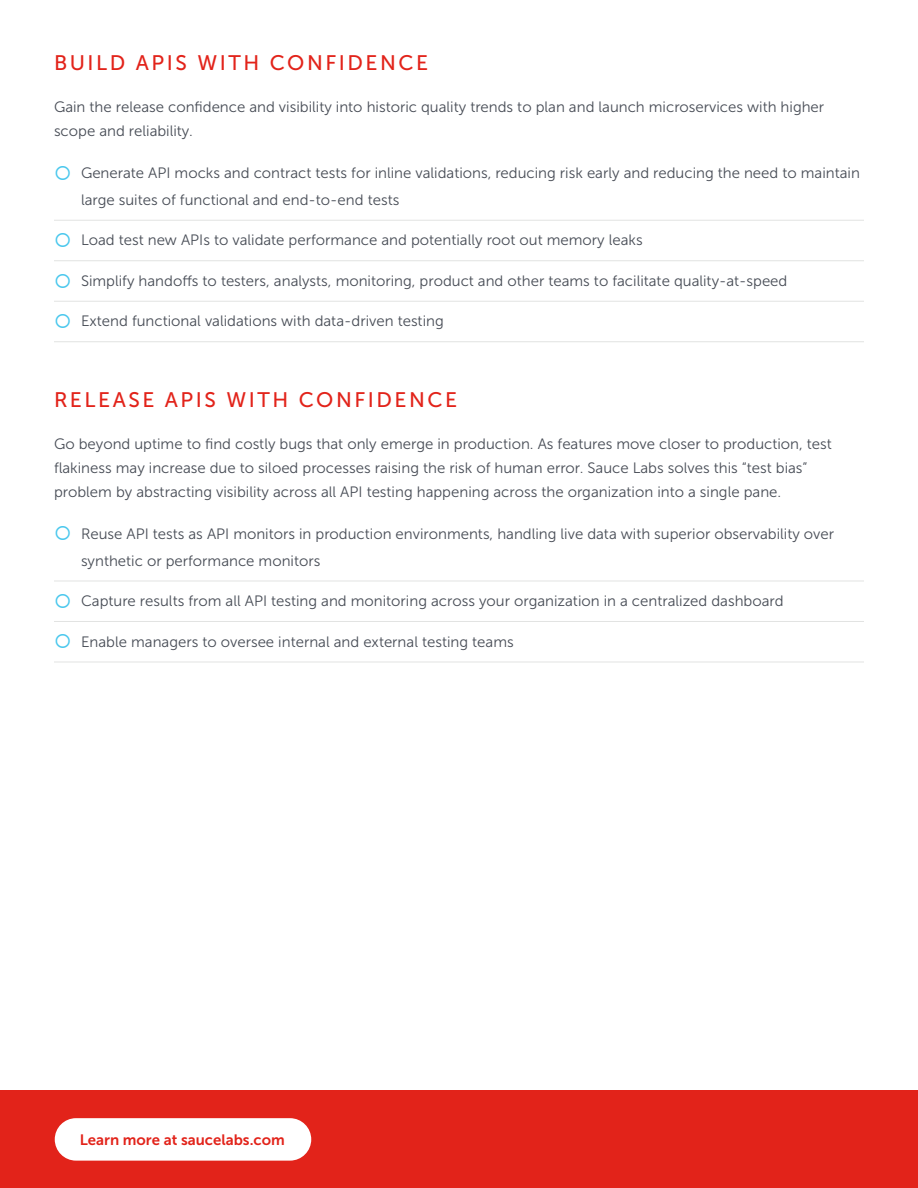
<style>
.page{position:relative;width:918px;height:1188px;background:#fff}
.page>*{position:absolute;margin:0;border:0;box-sizing:border-box;transform-origin:0 0}
.t1{font:21px "Museo Sans 500";letter-spacing:.12em;color:#e2231a}
.body{font:15px/24px "Museo Sans 300";color:#474c55}
.t2{font:15px "Museo Sans 700";color:#e2231a}
.s1{color:#49c7ed}
</style>
<div class="page">
<hr style="left:54px;top:220px;width:810px;height:1px;background:#e2e3e2">
<hr style="left:54px;top:260px;width:810px;height:1px;background:#e2e3e2">
<hr style="left:54px;top:301px;width:810px;height:1px;background:#e2e3e2">
<hr style="left:54px;top:341px;width:810px;height:1px;background:#e2e3e2">
<hr style="left:54px;top:581px;width:810px;height:1px;background:#e2e3e2">
<hr style="left:54px;top:621px;width:810px;height:1px;background:#e2e3e2">
<hr style="left:54px;top:662px;width:810px;height:1px;background:#e2e3e2">
<div style="left:0;top:1091px;width:918px;height:97px;background:#e2231a"></div>
<div style="left:55px;top:1118px;width:256px;height:43px;background:#fff;border-radius:21px"></div>
<h2 class="t1" style="left:54px;top:51px;width:376px">BUILD APIS WITH CONFIDENCE</h2>
<p class="body" style="left:54px;top:95px;width:772px">Gain the release confidence and visibility into historic quality trends to plan and launch microservices with higher scope and reliability.</p>
<p class="body" style="left:81px;top:159px;width:780px;line-height:27px;text-indent:-27px"><span class="s1">○</span> Generate API mocks and contract tests for inline validations, reducing risk early and reducing the need to maintain large suites of functional and end-to-end tests</p>
<p class="body" style="left:54px;top:228px;width:590px"><span class="s1">○</span> Load test new APIs to validate performance and potentially root out memory leaks</p>
<p class="body" style="left:54px;top:269px;width:735px"><span class="s1">○</span> Simplify handoffs to testers, analysts, monitoring, product and other teams to facilitate quality-at-speed</p>
<p class="body" style="left:54px;top:309px;width:391px"><span class="s1">○</span> Extend functional validations with data-driven testing</p>
<h2 class="t1" style="left:54px;top:388px;width:405px">RELEASE APIS WITH CONFIDENCE</h2>
<p class="body" style="left:54px;top:431px;width:779px">Go beyond uptime to find costly bugs that only emerge in production. As features move closer to production, test flakiness may increase due to siloed processes raising the risk of human error. Sauce Labs solves this “test bias” problem by abstracting visibility across all API testing happening across the organization into a single pane.</p>
<p class="body" style="left:81px;top:520px;width:755px;line-height:27px;text-indent:-27px"><span class="s1">○</span> Reuse API tests as API monitors in production environments, handling live data with superior observability over synthetic or performance monitors</p>
<p class="body" style="left:54px;top:589px;width:731px"><span class="s1">○</span> Capture results from all API testing and monitoring across your organization in a centralized dashboard</p>
<p class="body" style="left:54px;top:629px;width:461px"><span class="s1">○</span> Enable managers to oversee internal and external testing teams</p>
<h4 class="t2" style="left:80px;top:1131px;width:207px">Learn more at saucelabs.com</h4>
</div>
